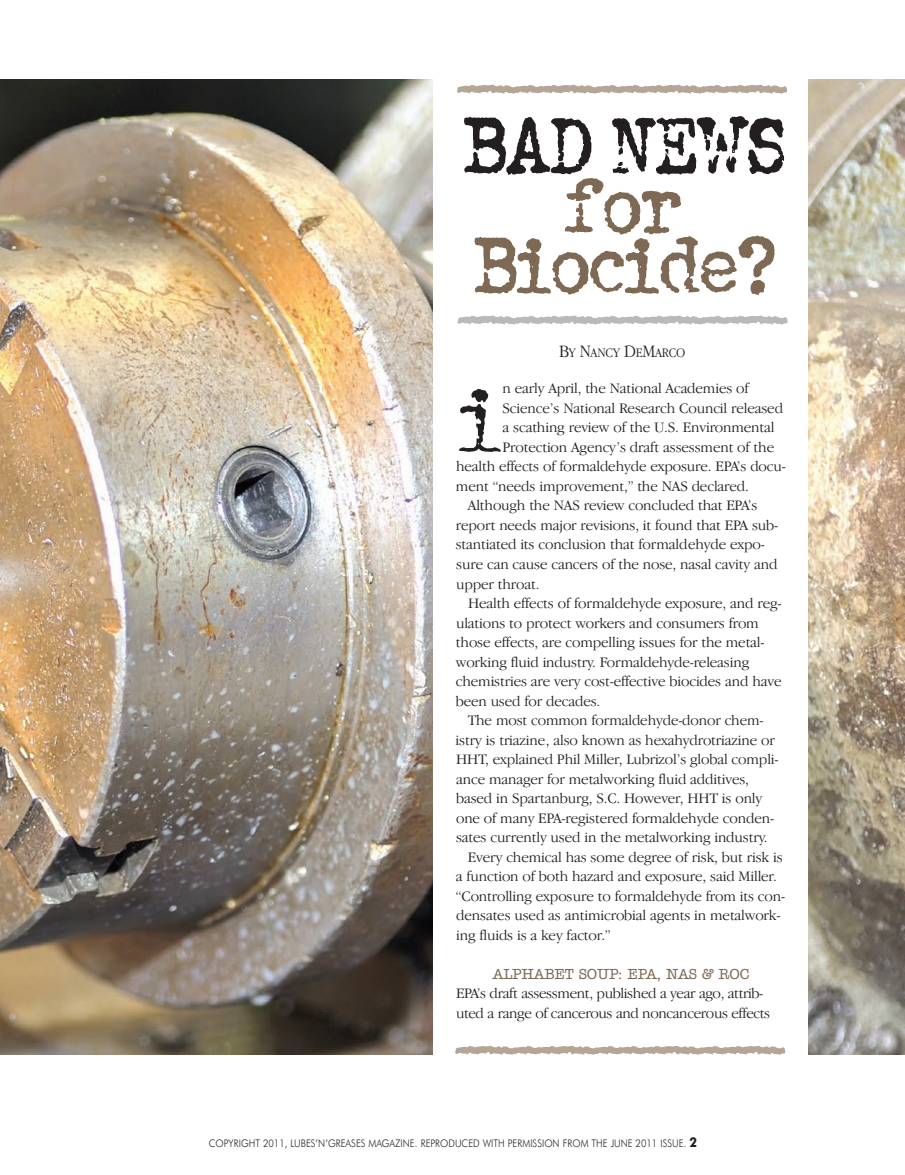
<style>
.page{position:relative;width:905px;height:1175px;background:#fff}
.page>*{position:absolute;margin:0;border:0;box-sizing:border-box;transform-origin:0 0}
.t1{font:107.1px "Schmutz ICG Corroded";color:#231f20}
.t2{font:90px "Schmutz ICG Corroded";color:#b4a697;scale:.9 1}
.t3{font:90px "Schmutz ICG Corroded";letter-spacing:-.01em;color:#7e6954;scale:.9 1}
.t4{font:90px "Schmutz ICG Corroded";color:#b8b9bc;scale:.9 1}
.t5{font:90px "Schmutz ICG Corroded";letter-spacing:-.01em;color:#231f20;scale:.9 1}
.t6{font:300 15px/19.5px "Garamond IT Cby BT";letter-spacing:-.01em;color:#231f20}
.t7{font:500 15px "Amer Typewriter IT Cby BT";letter-spacing:-.01em;color:#7e6954}
.t8{font:300 13.5px "Garamond IT Cby BT";letter-spacing:-.015em;color:#231f20;scale:.9 1}
.t9{font:300 10.5px "Futura BT";color:#231f20;scale:.9 1}
.s1{font-size:18px}
.s2{font-weight:700;font-size:13.5px}
</style>
<div class="page">
<img style="left:0;top:79px;width:904px;height:975px">
<div style="left:433px;top:52px;width:375px;height:1050px;background:#fff"></div>
<svg style="left:464px;top:116px;width:320px;height:179px"></svg>
<h2 class="t2" style="left:455px;top:30px;width:373px">—-—--—-—</h2>
<h2 class="t5" style="left:462px;top:89px;width:359px">BAD NEWS</h2>
<h2 class="t3" style="left:564px;top:149px;width:132px">for</h2>
<h2 class="t3" style="left:473px;top:209px;width:336px">Biocide?</h2>
<h2 class="t4" style="left:455px;top:261px;width:373px">—-—--—-—</h2>
<p class="t8" style="left:559px;top:347px;width:142px"><span class="s1">B</span>Y <span class="s1">N</span>ANCY <span class="s1">D</span>E<span class="s1">M</span>ARCO</p>
<h1 class="t1" style="left:456px;top:352px;width:49px">i</h1>
<p class="t6" style="left:502px;top:380px;width:247px">n early April, the National Academies of</p>
<p class="t6" style="left:502px;top:399px;width:282px">Science’s National Research Council released</p>
<p class="t6" style="left:502px;top:419px;width:273px">a scathing review of the U.S. Environmental</p>
<p class="t6" style="left:502px;top:438px;width:273px">Protection Agency’s draft assessment of the</p>
<p class="t6" style="left:456px;top:458px;width:331px">health effects of formaldehyde exposure. EPA’s docu-</p>
<p class="t6" style="left:456px;top:477px;width:294px">ment “needs improvement,” the NAS declared.</p>
<p class="t6" style="left:468px;top:497px;width:291px">Although the NAS review concluded that EPA’s</p>
<p class="t6" style="left:456px;top:516px;width:324px">report needs major revisions, it found that EPA sub-</p>
<p class="t6" style="left:455px;top:536px;width:310px">stantiated its conclusion that formaldehyde expo-</p>
<p class="t6" style="left:456px;top:555px;width:323px">sure can cause cancers of the nose, nasal cavity and</p>
<p class="t6" style="left:456px;top:575px;width:85px">upper throat.</p>
<p class="t6" style="left:468px;top:594px;width:315px">Health effects of formaldehyde exposure, and reg-</p>
<p class="t6" style="left:456px;top:614px;width:304px">ulations to protect workers and consumers from</p>
<p class="t6" style="left:456px;top:633px;width:310px">those effects, are compelling issues for the metal-</p>
<p class="t6" style="left:456px;top:653px;width:295px">working fluid industry. Formaldehyde-releasing</p>
<p class="t6" style="left:456px;top:672px;width:327px">chemistries are very cost-effective biocides and have</p>
<p class="t6" style="left:455px;top:692px;width:146px">been used for decades.</p>
<p class="t6" style="left:467px;top:711px;width:297px">The most common formaldehyde-donor chem-</p>
<p class="t6" style="left:455px;top:731px;width:321px">istry is triazine, also known as hexahydrotriazine or</p>
<p class="t6" style="left:456px;top:750px;width:324px">HHT, explained Phil Miller, Lubrizol’s global compli-</p>
<p class="t6" style="left:456px;top:770px;width:294px">ance manager for metalworking fluid additives,</p>
<p class="t6" style="left:456px;top:789px;width:307px">based in Spartanburg, S.C. However, HHT is only</p>
<p class="t6" style="left:456px;top:809px;width:319px">one of many EPA-registered formaldehyde conden-</p>
<p class="t6" style="left:456px;top:828px;width:313px">sates currently used in the metalworking industry.</p>
<p class="t6" style="left:468px;top:848px;width:316px">Every chemical has some degree of risk, but risk is</p>
<p class="t6" style="left:456px;top:867px;width:322px">a function of both hazard and exposure, said Miller.</p>
<p class="t6" style="left:456px;top:887px;width:331px">“Controlling exposure to formaldehyde from its con-</p>
<p class="t6" style="left:456px;top:906px;width:326px">densates used as antimicrobial agents in metalwork-</p>
<p class="t6" style="left:456px;top:926px;width:156px">ing fluids is a key factor.”</p>
<p class="t7" style="left:493px;top:968px;width:258px">ALPHABET SOUP: EPA, NAS &amp; ROC</p>
<p class="t6" style="left:456px;top:984px;width:316px">EPA’s draft assessment, published a year ago, attrib&shy;uted a range of cancerous and noncancerous effects</p>
<h2 class="t2" style="left:453px;top:991px;width:373px">—-—--—-—</h2>
<p class="t9" style="left:209px;top:1139px;width:544px">COPYRIGHT 2011, LUBES’N’GREASES MAGAZINE. REPRODUCED WITH PERMISSION FROM THE JUNE 2011 ISSUE. <span class="s2">2</span></p>
</div>
